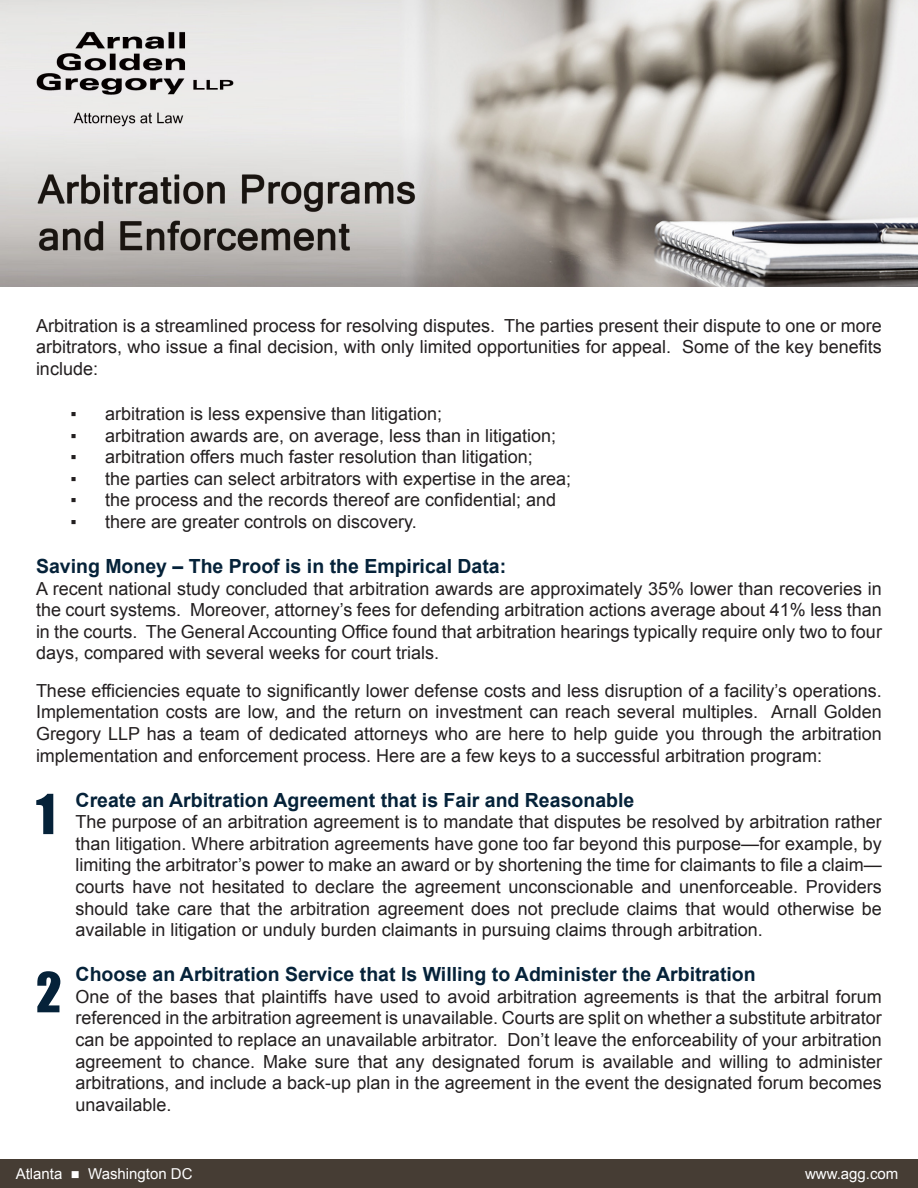
<style>
.page{position:relative;width:918px;height:1188px;background:#fff}
.page>*{position:absolute;margin:0;border:0;box-sizing:border-box;transform-origin:0 0}
.t1{font:51px "Impact";color:#052239}
.t2{font:700 19.5px "Arial";color:#052239}
.t3{font:18px/21.6px "Arial";color:#231f20;text-align:justify}
.t4{font:15px "Arial";color:#fff}
</style>
<div class="page">
<div style="left:0;top:1159px;width:918px;height:29px;background:#463d34"></div>
<img style="left:0;top:0;width:918px;height:287px">
<p class="t3" style="left:36px;top:315px;width:847px">Arbitration is a streamlined process for resolving disputes. The parties present their dispute to one or more arbitrators, who issue a final decision, with only limited opportunities for appeal. Some of the key benefits include:</p>
<p class="t3" style="left:70px;top:403px;width:373px">▪ arbitration is less expensive than litigation;</p>
<p class="t3" style="left:70px;top:425px;width:487px">▪ arbitration awards are, on average, less than in litigation;</p>
<p class="t3" style="left:70px;top:446px;width:464px">▪ arbitration offers much faster resolution than litigation;</p>
<p class="t3" style="left:70px;top:468px;width:502px">▪ the parties can select arbitrators with expertise in the area;</p>
<p class="t3" style="left:70px;top:489px;width:487px">▪ the process and the records thereof are confidential; and</p>
<p class="t3" style="left:70px;top:511px;width:348px">▪ there are greater controls on discovery.</p>
<p class="t2" style="left:36px;top:553px;width:472px">Saving Money – The Proof is in the Empirical Data:</p>
<p class="t3" style="left:36px;top:578px;width:847px">A recent national study concluded that arbitration awards are approximately 35% lower than recoveries in the court systems. Moreover, attorney’s fees for defending arbitration actions average about 41% less than in the courts. The General Accounting Office found that arbitration hearings typically require only two to four days, compared with several weeks for court trials.</p>
<p class="t3" style="left:36px;top:680px;width:847px">These efficiencies equate to significantly lower defense costs and less disruption of a facility’s operations.<br>Implementation costs are low, and the return on investment can reach several multiples. Arnall Golden Gregory LLP has a team of dedicated attorneys who are here to help guide you through the arbitration implementation and enforcement process. Here are a few keys to a successful arbitration program:</p>
<p class="t2" style="left:76px;top:787px;width:560px">Create an Arbitration Agreement that is Fair and Reasonable</p>
<p class="t3" style="left:76px;top:811px;width:808px">The purpose of an arbitration agreement is to mandate that disputes be resolved by arbitration rather than litigation. Where arbitration agreements have gone too far beyond this purpose—for example, by limiting the arbitrator’s power to make an award or by shortening the time for claimants to file a claim— courts have not hesitated to declare the agreement unconscionable and unenforceable. Providers should take care that the arbitration agreement does not preclude claims that would otherwise be available in litigation or unduly burden claimants in pursuing claims through arbitration.</p>
<p class="t2" style="left:76px;top:961px;width:682px">Choose an Arbitration Service that Is Willing to Administer the Arbitration</p>
<p class="t3" style="left:76px;top:986px;width:808px">One of the bases that plaintiffs have used to avoid arbitration agreements is that the arbitral forum referenced in the arbitration agreement is unavailable. Courts are split on whether a substitute arbitrator can be appointed to replace an unavailable arbitrator. Don’t leave the enforceability of your arbitration agreement to chance. Make sure that any designated forum is available and willing to administer arbitrations, and include a back-up plan in the agreement in the event the designated forum becomes unavailable.</p>
<p class="t1" style="left:36px;top:775px;width:21px">1</p>
<p class="t1" style="left:36px;top:953px;width:27px">2</p>
<p class="t4" style="left:16px;top:1164px;width:178px">Atlanta ■ Washington DC</p>
<p class="t4" style="left:805px;top:1164px;width:95px">www.agg.com</p>
</div>
